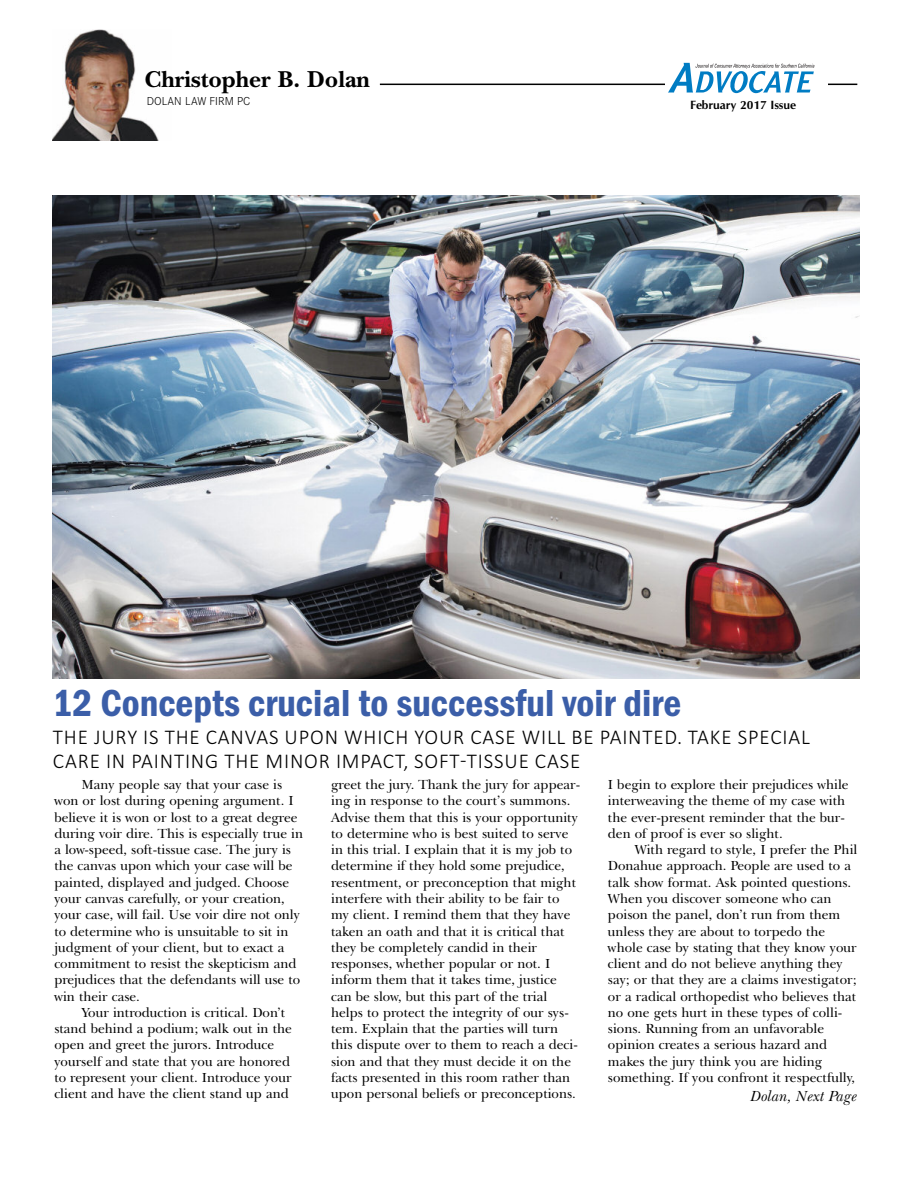
<style>
.page{position:relative;width:918px;height:1188px;background:#fff}
.page>*{position:absolute;margin:0;border:0;box-sizing:border-box;transform-origin:0 0}
.t1{font:600 condensed 39px "Franklin Gothic";color:#3b5ea8}
.t2{font:700 24px "New Baskerville";color:#000}
.t3{font:300 21px/24px "Calibri";letter-spacing:.04em;color:#000}
.t4{font:italic 15px "New Baskerville IT Cby BT";color:#000}
.t5{font:13.5px/16.4px "New Baskerville IT Cby BT";color:#000}
.t6{font:700 12px "CG Omega";color:#000}
.t7{font:300 12px "Corporate S";color:#000}
</style>
<div class="page">
<img style="left:53px;top:195px;width:807px;height:484px">
<hr style="left:380px;top:84px;width:477px;height:1px;background:#000">
<div style="left:665px;top:58px;width:163px;height:40px;background:#fff"></div>
<svg style="left:668px;top:63px;width:146px;height:30px"></svg>
<img style="left:52px;top:29px;width:107px;height:111px">
<h2 class="t2" style="left:145px;top:71px;width:227px">Christopher B. Dolan</h2>
<p class="t7" style="left:147px;top:94px;width:105px">DOLAN LAW FIRM PC</p>
<p class="t6" style="left:690px;top:98px;width:108px">February 2017 Issue</p>
<h1 class="t1" style="left:53px;top:680px;width:630px">12 Concepts crucial to successful voir dire</h1>
<h3 class="t3" style="left:53px;top:724px;width:758px">THE JURY IS THE CANVAS UPON WHICH YOUR CASE WILL BE PAINTED. TAKE SPECIAL<br>CARE IN PAINTING THE MINOR IMPACT, SOFT-TISSUE CASE</h3>
<p class="t5" style="left:54px;top:778px;width:250px;text-indent:27px">Many people say that your case is won or lost during opening argument. I believe it is won or lost to a great degree during voir dire. This is especially true in a low-speed, soft-tissue case. The jury is the canvas upon which your case will be painted, displayed and judged. Choose your canvas carefully, or your creation, your case, will fail. Use voir dire not only to determine who is unsuitable to sit in judgment of your client, but to exact a commitment to resist the skepticism and prejudices that the defendants will use to win their case.</p>
<p class="t5" style="left:54px;top:1006px;width:239px;text-indent:27px">Your introduction is critical. Don’t stand behind a podium; walk out in the open and greet the jurors. Introduce yourself and state that you are honored to represent your client. Introduce your client and have the client stand up and</p>
<p class="t5" style="left:331px;top:778px;width:251px">greet the jury. Thank the jury for appear&shy;ing in response to the court’s summons.<br>Advise them that this is your opportunity to determine who is best suited to serve in this trial. I explain that it is my job to determine if they hold some prejudice, resentment, or preconception that might interfere with their ability to be fair to my client. I remind them that they have taken an oath and that it is critical that they be completely candid in their responses, whether popular or not. I inform them that it takes time, justice can be slow, but this part of the trial helps to protect the integrity of our sys&shy;tem. Explain that the parties will turn this dispute over to them to reach a deci&shy;sion and that they must decide it on the facts presented in this room rather than upon personal beliefs or preconceptions.</p>
<p class="t5" style="left:608px;top:778px;width:242px">I begin to explore their prejudices while interweaving the theme of my case with the ever-present reminder that the bur&shy;den of proof is ever so slight.</p>
<p class="t5" style="left:608px;top:843px;width:251px;text-indent:27px">With regard to style, I prefer the Phil Donahue approach. People are used to a talk show format. Ask pointed questions.<br>When you discover someone who can poison the panel, don’t run from them unless they are about to torpedo the whole case by stating that they know your client and do not believe anything they say; or that they are a claims investigator; or a radical orthopedist who believes that no one gets hurt in these types of colli&shy;sions. Running from an unfavorable opinion creates a serious hazard and makes the jury think you are hiding something. If you confront it respectfully,</p>
<p class="t4" style="left:751px;top:1090px;width:108px">Dolan, Next Page</p>
</div>
